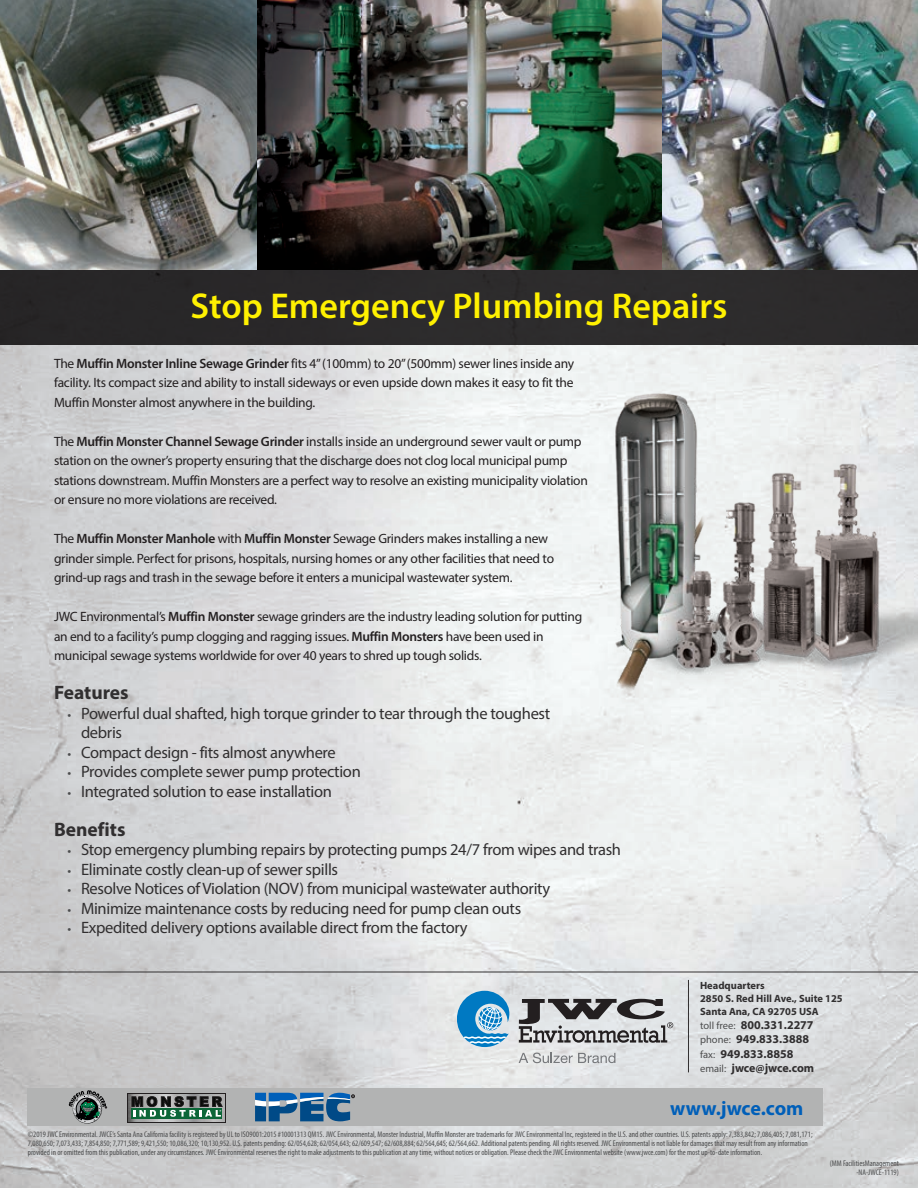
<style>
.page{position:relative;width:918px;height:1188px;background:#fff}
.page>*{position:absolute;margin:0;border:0;box-sizing:border-box;transform-origin:0 0}
.t1{font:600 36px "Myriad Pro";color:#fff101}
.t2{font:700 19.95px "Myriad Pro";color:#005fb9}
.t3{font:700 19.5px "Myriad Pro";color:#312f30}
.t4{font:16.5px/19.5px "Myriad Pro";letter-spacing:-.02em;color:#312f30}
.t5{font:13.5px/19.5px "Myriad Pro";letter-spacing:-.02em;color:#231f20}
.t6{font:700 12px/14.4px "Myriad Pro";color:#312f30}
.t7{font:700 10.5px/12.6px "Myriad Pro";color:#312f30}
.t8{font:condensed 8.25px/9px "Myriad Pro";color:#4b4c4d;text-align:right}
.s1{font-weight:600}
.s2{font-size:13.5px;color:#4b4c4d}
.s3{font-weight:400;font-size:10.5px;color:#4b4c4d}
</style>
<div class="page">
<img style="left:0;top:344px;width:918px;height:844px">
<img style="left:0;top:0;width:918px;height:270px">
<img style="left:588px;top:344px;width:330px;height:360px">
<div style="left:0;top:270px;width:918px;height:74px;background:#312f30"></div>
<hr style="left:0;top:972px;width:918px;height:1px;background:#312f30">
<svg style="left:457px;top:991px;width:216px;height:56px;background:#99abb7"></svg>
<svg style="left:519px;top:1053px;width:96px;height:10px"></svg>
<div style="left:28px;top:1089px;width:795px;height:37px;background:#b2b3b3"></div>
<svg style="left:69px;top:1090px;width:38px;height:34px"></svg>
<svg style="left:128px;top:1093px;width:98px;height:29px"></svg>
<img style="left:129px;top:1094px;width:96px;height:27px">
<div style="left:132px;top:1108px;width:90px;height:10px;background:#0c6638"></div>
<img style="left:130px;top:1095px;width:94px;height:13px">
<svg style="left:132px;top:1096px;width:90px;height:21px"></svg>
<hr style="left:688px;top:980px;width:1px;height:92px;background:#312f30">
<svg style="left:255px;top:1093px;width:100px;height:28px"></svg>
<h1 class="t1" style="left:191px;top:283px;width:538px">Stop Emergency Plumbing Repairs</h1>
<p class="t5" style="left:54px;top:353px;width:522px;text-align:justify">The <span class="s1">Muffin Monster Inline Sewage Grinder</span> fits 4” (100mm) to 20” (500mm) sewer lines inside any facility. Its compact size and ability to install sideways or even upside down makes it easy to fit the Muffin Monster almost anywhere in the building.</p>
<p class="t5" style="left:54px;top:431px;width:535px">The <span class="s1">Muffin Monster Channel Sewage Grinder</span> installs inside an underground sewer vault or pump station on the owner’s property ensuring that the discharge does not clog local municipal pump stations downstream. Muffin Monsters are a perfect way to resolve an existing municipality violation or ensure no more violations are received.</p>
<p class="t5" style="left:54px;top:529px;width:502px">The <span class="s1">Muffin Monster Manhole</span> with <span class="s1">Muffin Monster</span> Sewage Grinders makes installing a new grinder simple. Perfect for prisons, hospitals, nursing homes or any other facilities that need to grind-up rags and trash in the sewage before it enters a municipal wastewater system.</p>
<p class="t5" style="left:54px;top:607px;width:530px">JWC Environmental’s <span class="s1">Muffin Monster</span> sewage grinders are the industry leading solution for putting an end to a facility’s pump clogging and ragging issues. <span class="s1">Muffin Monsters</span> have been used in municipal sewage systems worldwide for over 40 years to shred up tough solids.</p>
<h3 class="t3" style="left:54px;top:680px;width:76px">Features</h3>
<p class="t4" style="left:81px;top:703px;width:471px;text-indent:-14px"><span class="s2">•</span> Powerful dual shafted, high torque grinder to tear through the toughest debris</p>
<p class="t4" style="left:68px;top:742px;width:270px"><span class="s2">•</span> Compact design - fits almost anywhere</p>
<p class="t4" style="left:68px;top:762px;width:295px"><span class="s2">•</span> Provides complete sewer pump protection</p>
<p class="t4" style="left:68px;top:781px;width:266px"><span class="s2">•</span> Integrated solution to ease installation</p>
<h3 class="t3" style="left:54px;top:816px;width:73px">Benefits</h3>
<p class="t4" style="left:68px;top:840px;width:555px"><span class="s2">•</span> Stop emergency plumbing repairs by protecting pumps 24/7 from wipes and trash</p>
<p class="t4" style="left:68px;top:859px;width:272px"><span class="s2">•</span> Eliminate costly clean-up of sewer spills</p>
<p class="t4" style="left:68px;top:879px;width:484px"><span class="s2">•</span> Resolve Notices of Violation (NOV) from municipal wastewater authority</p>
<p class="t4" style="left:68px;top:898px;width:455px"><span class="s2">•</span> Minimize maintenance costs by reducing need for pump clean outs</p>
<p class="t4" style="left:68px;top:918px;width:402px"><span class="s2">•</span> Expedited delivery options available direct from the factory</p>
<p class="t7" style="left:700px;top:979px;width:144px">Headquarters<br>2850 S. Red Hill Ave., Suite 125<br>Santa Ana, CA 92705 USA</p>
<p class="t6" style="left:700px;top:1017px;width:116px"><span class="s3">toll free:</span> 800.331.2277 <span class="s3">phone:</span> 949.833.3888 <span class="s3">fax:</span> 949.833.8858 <span class="s3">email:</span> jwce@jwce.com</p>
<h2 class="t2" style="left:670px;top:1095px;width:135px">www.jwce.com</h2>
<p class="t8" style="left:28px;top:1129px;width:786px;text-align:left">©2019 JWC Environmental. JWCE’s Santa Ana California facility is registered by UL to ISO9001:2015 #10001313 QM15. JWC Environmental, Monster Industrial, Muffin Monster are trademarks for JWC Environmental Inc, registered in the U.S. and other countries. U.S. patents apply: 7,383,842; 7,086,405; 7,081,171;<br>7,080,650; 7,073,433; 7,854,850; 7,771,589; 9,421,550; 10,086,320; 10,130,952. U.S. patents pending: 62/054,628; 62/054,643; 62/609,547; 62/608,884; 62/564,645; 62/564,662. Additional patents pending. All rights reserved. JWC Environmental is not liable for damages that may result from any information provided in or omitted from this publication, under any circumstances. JWC Environmental reserves the right to make adjustments to this publication at any time, without notices or obligation. Please check the JWC Environmental website (www.jwce.com) for the most up-to-date information.</p>
<p class="t8" style="left:830px;top:1159px;width:71px">(MM FacilitiesManagement -NA-JWCE-1119)</p>
</div>
